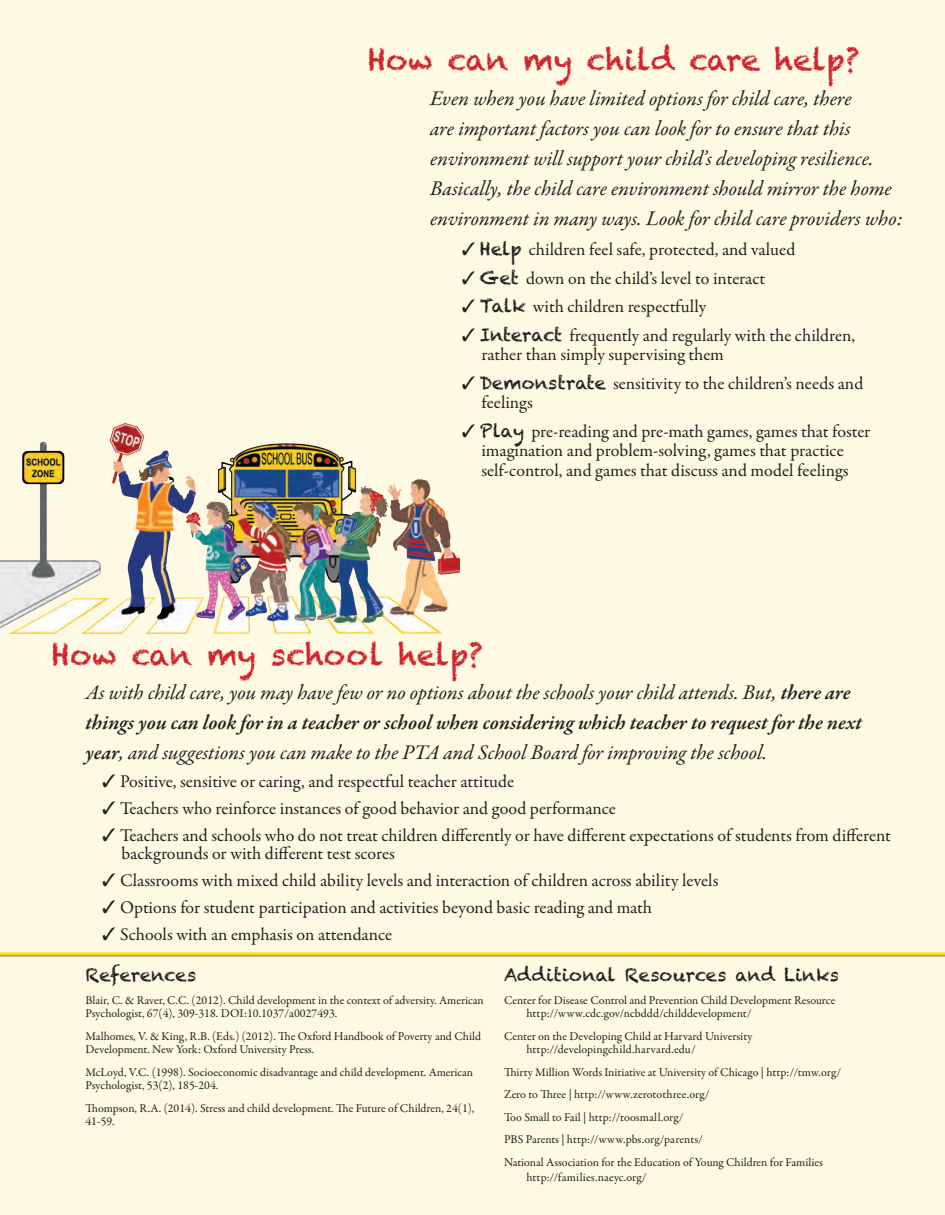
<style>
.page{position:relative;width:945px;height:1215px;background:#fdf9e2}
.page>*{position:absolute;margin:0;border:0;box-sizing:border-box;transform-origin:0 0}
.t1{font:30px "Chalkduster";color:#d1232a}
.t2{font:italic 21px/30px "Garamond Premr Pro";letter-spacing:-.005em;color:#231f20}
.t3{font:18px/19.5px "Garamond Premr Pro";color:#231f20}
.t4{font:18px "Chalkduster";color:#231f20}
.t5{font:12px/13.5px "Garamond Premr Pro";color:#231f20}
.s1{font-family:"Chalkduster"}
.s2{font-weight:600}
</style>
<div class="page">
<img style="left:0;top:423px;width:460px;height:211px">
<div style="left:0;top:950px;width:945px;height:7px;background:#231f20;opacity:.75"></div>
<h1 class="t1" style="left:368px;top:42px;width:493px">How can my child care help?</h1>
<p class="t2" style="left:430px;top:84px;width:474px">Even when you have limited options for child care, there<br>are important factors you can look for to ensure that this environment will support your child’s developing resilience.<br>Basically, the child care environment should mirror the home environment in many ways. Look for child care providers who:</p>
<h3 class="t3" style="left:462px;top:240px;width:335px">✓ <span class="s1">Help</span> children feel safe, protected, and valued</h3>
<h3 class="t3" style="left:462px;top:269px;width:305px">✓ <span class="s1">Get</span> down on the child’s level to interact</h3>
<h3 class="t3" style="left:462px;top:297px;width:246px">✓ <span class="s1">Talk</span> with children respectfully</h3>
<h3 class="t3" style="left:481px;top:326px;width:375px;text-indent:-19px">✓ <span class="s1">Interact</span> frequently and regularly with the children, rather than simply supervising them</h3>
<h3 class="t3" style="left:481px;top:374px;width:383px;text-indent:-19px">✓ <span class="s1">Demonstrate</span> sensitivity to the children’s needs and feelings</h3>
<h3 class="t3" style="left:462px;top:422px;width:410px;text-align:center">✓ <span class="s1">Play</span> pre-reading and pre-math games, games that foster imagination and problem-solving, games that practice self-control, and games that discuss and model feelings</h3>
<h1 class="t1" style="left:52px;top:637px;width:433px">How can my school help?</h1>
<p class="t2" style="left:86px;top:678px;width:778px">As with child care, you may have few or no options about the schools your child attends. But, <span class="s2">there are things you can look for in a teacher or school when considering which teacher to request for the next year</span>, and suggestions you can make to the PTA and School Board for improving the school.</p>
<h3 class="t3" style="left:102px;top:772px;width:414px">✓ Positive, sensitive or caring, and respectful teacher attitude</h3>
<h3 class="t3" style="left:102px;top:799px;width:515px">✓ Teachers who reinforce instances of good behavior and good performance</h3>
<h3 class="t3" style="left:122px;top:827px;width:771px;line-height:18px;text-indent:-19px">✓ Teachers and schools who do not treat children differently or have different expectations of students from different backgrounds or with different test scores</h3>
<h3 class="t3" style="left:102px;top:871px;width:618px">✓ Classrooms with mixed child ability levels and interaction of children across ability levels</h3>
<h3 class="t3" style="left:102px;top:898px;width:552px">✓ Options for student participation and activities beyond basic reading and math</h3>
<h3 class="t3" style="left:102px;top:925px;width:292px">✓ Schools with an emphasis on attendance</h3>
<h3 class="t4" style="left:86px;top:965px;width:112px">References</h3>
<p class="t5" style="left:86px;top:994px;width:400px">Blair, C. &amp; Raver, C.C. (2012). Child development in the context of adversity. American<br>Psychologist, 67(4), 309-318. DOI:10.1037/a0027493.</p>
<p class="t5" style="left:86px;top:1030px;width:397px">Malhomes, V. &amp; King, R.B. (Eds.) (2012). The Oxford Handbook of Poverty and Child<br>Development. New York: Oxford University Press.</p>
<p class="t5" style="left:86px;top:1066px;width:389px">McLoyd, V.C. (1998). Socioeconomic disadvantage and child development. American<br>Psychologist, 53(2), 185-204.</p>
<p class="t5" style="left:86px;top:1102px;width:390px">Thompson, R.A. (2014). Stress and child development. The Future of Children, 24(1),<br>41-59.</p>
<h3 class="t4" style="left:504px;top:965px;width:336px">Additional Resources and Links</h3>
<p class="t5" style="left:526px;top:994px;width:310px;text-indent:-22px">Center for Disease Control and Prevention Child Development Resource http://www.cdc.gov/ncbddd/childdevelopment/</p>
<p class="t5" style="left:526px;top:1030px;width:227px;text-indent:-22px">Center on the Developing Child at Harvard University http://developingchild.harvard.edu/</p>
<p class="t5" style="left:504px;top:1061px;width:339px;line-height:22.5px">Thirty Million Words Initiative at University of Chicago | http://tmw.org/ Zero to Three | http://www.zerotothree.org/<br>Too Small to Fail | http://toosmall.org/<br>PBS Parents | http://www.pbs.org/parents/<br>National Association for the Education of Young Children for Families</p>
<p class="t5" style="left:526px;top:1171px;width:122px">http://families.naeyc.org/</p>
</div>
